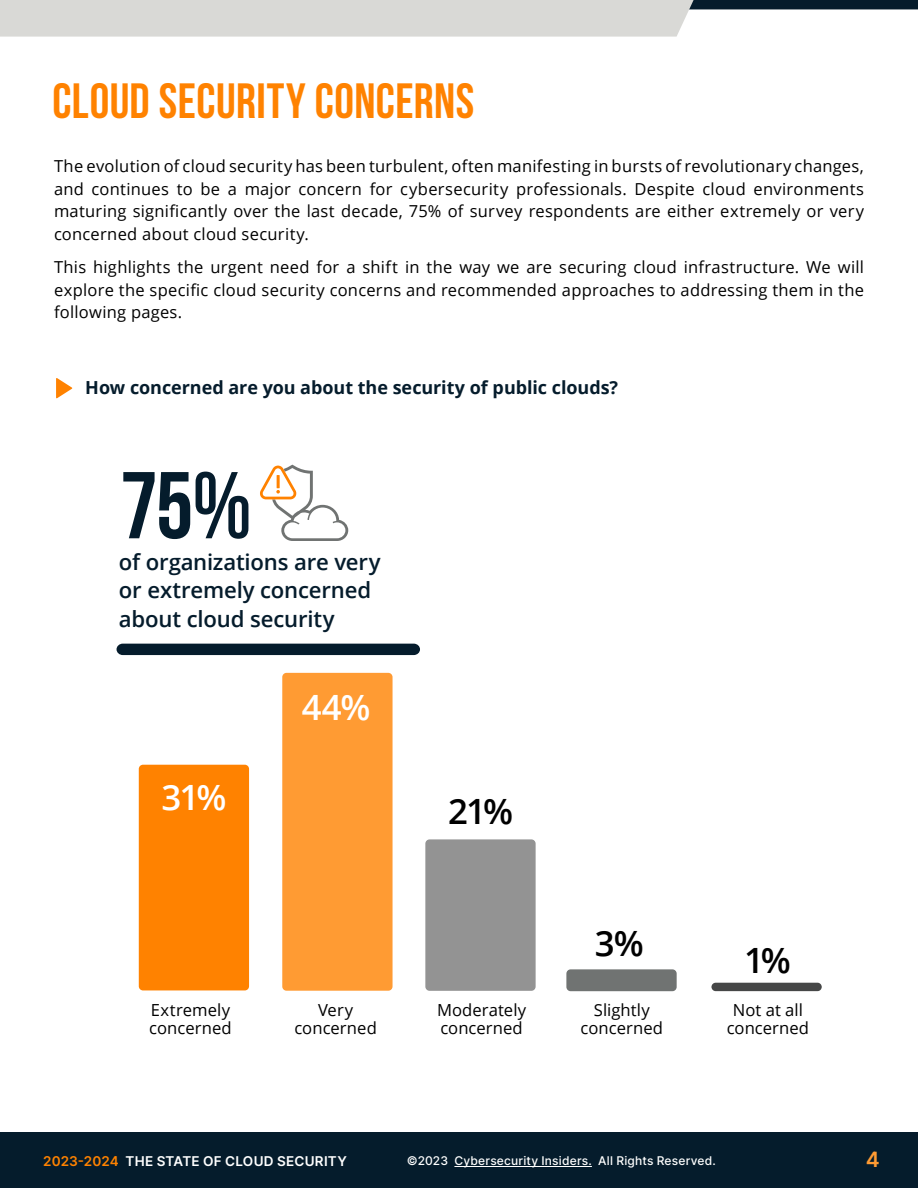
<style>
.page{position:relative;width:918px;height:1188px;background:#fff}
.page>*{position:absolute;margin:0;border:0;box-sizing:border-box;transform-origin:0 0}
.t1{font:700 94.65px "Bebas Neue";color:#051c2c}
.t2{font:49.5px "Bebas Neue";letter-spacing:.01em;color:#ff8200}
.t3{font:600 34.8px "Open Sans";color:#000}
.t4{font:600 34.8px "Open Sans";color:#fff}
.t5{font:600 22.2px/28.5px "Open Sans";letter-spacing:-.01em;color:#051c2c}
.t6{font:600 21px "Inter";color:#ff9b33}
.t7{font:700 18px "Open Sans";letter-spacing:-.005em;color:#051c2c}
.t8{font:16.65px/17.4px "Open Sans";letter-spacing:.005em;color:#000;text-align:center}
.t9{font:16.5px/22.5px "Open Sans";letter-spacing:.015em;color:#000;text-align:justify}
.t10{font:600 13.5px "Inter";letter-spacing:.01em;color:#fff}
.t11{font:500 12px "Inter";letter-spacing:.02em;color:#fff}
.s1{color:#ff8200}
</style>
<div class="page">
<div style="left:0;top:1132px;width:918px;height:56px;background:#051c2c"></div>
<hr style="left:454px;top:1166px;width:138px;height:1px;background:#fff">
<svg style="left:0;top:0;width:918px;height:37px"></svg>
<svg style="left:56px;top:378px;width:16px;height:21px"></svg>
<div style="left:711px;top:983px;width:111px;height:8px;background:#464747;border-radius:4px"></div>
<div style="left:566px;top:969px;width:111px;height:22px;background:#707372;border-radius:4px"></div>
<div style="left:425px;top:839px;width:111px;height:152px;background:#939393;border-radius:4px"></div>
<div style="left:282px;top:673px;width:111px;height:318px;background:#ff9b33;border-radius:4px"></div>
<div style="left:139px;top:765px;width:110px;height:225px;background:#ff8200;border-radius:4px"></div>
<div style="left:117px;top:644px;width:303px;height:11px;background:#051c2c"></div>
<svg style="left:260px;top:465px;width:88px;height:76px"></svg>
<h2 class="t2" style="left:52px;top:74px;width:423px">CLOUD SECURITY CONCERNS</h2>
<p class="t9" style="left:54px;top:155px;width:812px">The evolution of cloud security has been turbulent, often manifesting in bursts of revolutionary changes, and continues to be a major concern for cybersecurity professionals. Despite cloud environments maturing significantly over the last decade, 75% of survey respondents are either extremely or very concerned about cloud security.</p>
<p class="t9" style="left:54px;top:256px;width:812px">This highlights the urgent need for a shift in the way we are securing cloud infrastructure. We will explore the specific cloud security concerns and recommended approaches to addressing them in the following pages.</p>
<p class="t7" style="left:85px;top:374px;width:534px">How concerned are you about the security of public clouds?</p>
<h1 class="t1" style="left:120px;top:454px;width:133px">75%</h1>
<h3 class="t5" style="left:119px;top:547px;width:263px">of organizations are very or extremely concerned about cloud security</h3>
<h3 class="t4" style="left:161px;top:774px;width:67px">31%</h3>
<h3 class="t4" style="left:302px;top:683px;width:70px">44%</h3>
<h3 class="t3" style="left:448px;top:788px;width:67px">21%</h3>
<h3 class="t3" style="left:595px;top:919px;width:50px">3%</h3>
<h3 class="t3" style="left:744px;top:936px;width:48px">1%</h3>
<p class="t8" style="left:149px;top:1001px;width:84px;text-align:left">Extremely concerned</p>
<p class="t8" style="left:294px;top:1001px;width:84px">Very concerned</p>
<p class="t8" style="left:437px;top:1001px;width:91px;text-align:left">Moderately concerned</p>
<p class="t8" style="left:581px;top:1001px;width:84px">Slightly concerned</p>
<p class="t8" style="left:727px;top:1001px;width:84px">Not at all concerned</p>
<p class="t10" style="left:43px;top:1151px;width:305px"><span class="s1">2023-2024</span> THE STATE OF CLOUD SECURITY</p>
<p class="t11" style="left:407px;top:1151px;width:310px">©2023 Cybersecurity Insiders. All Rights Reserved.</p>
<p class="t6" style="left:866px;top:1144px;width:15px">4</p>
</div>
